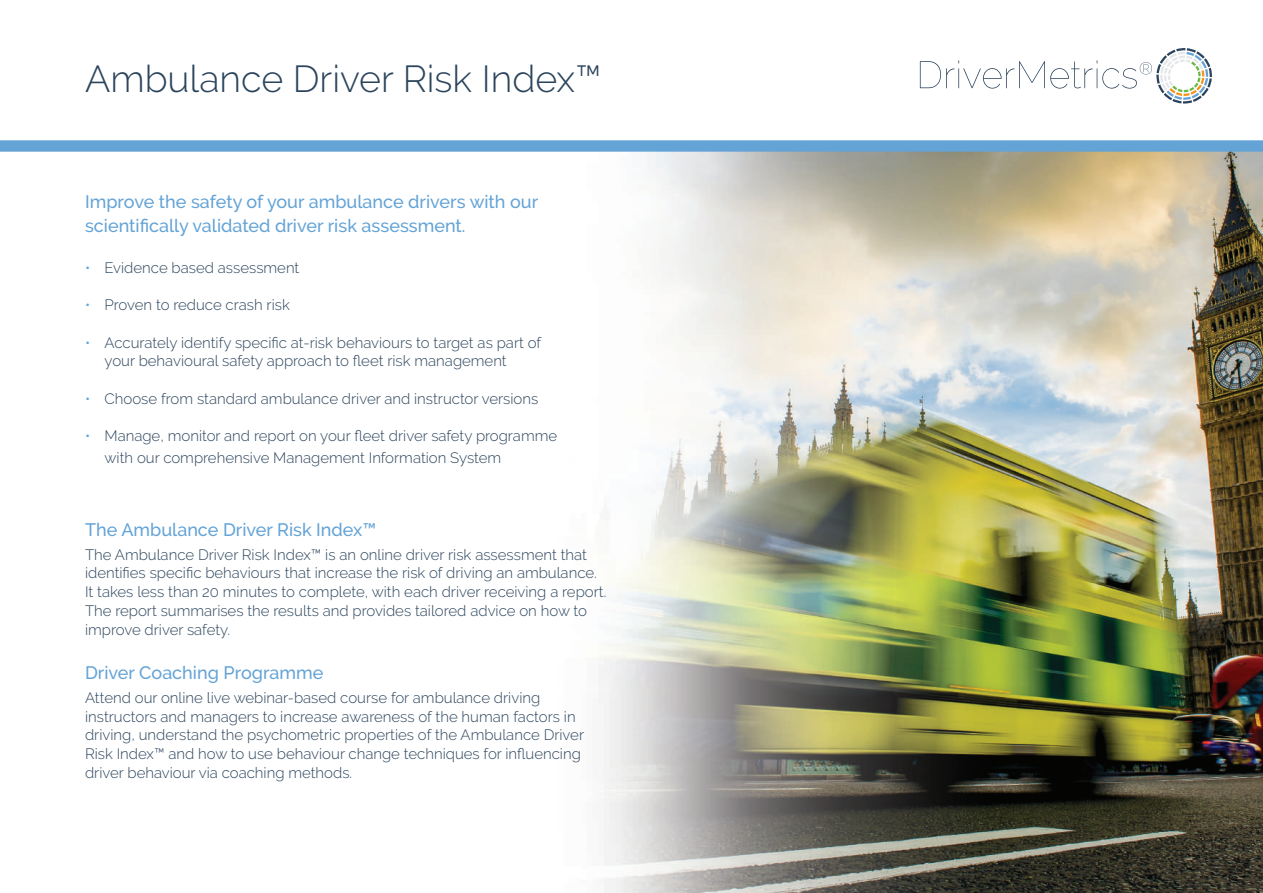
<style>
.page{position:relative;width:1263px;height:893px;background:#fff}
.page>*{position:absolute;margin:0;border:0;box-sizing:border-box;transform-origin:0 0}
.t1{font:300 37.5px "Raleway";color:#2b445c}
.t2{font:500 18px/24px "Raleway";color:#63a3d6}
.t3{font:300 15px/18.8px "Raleway";color:#2b445c}
.s1{color:#63a3d6}
</style>
<div class="page">
<img style="left:598px;top:152px;width:665px;height:741px">
<svg style="left:0;top:140px;width:1263px;height:12px;background:#6aa6d6"></svg>
<svg style="left:920px;top:48px;width:292px;height:56px"></svg>
<h1 class="t1" style="left:85px;top:57px;width:518px">Ambulance Driver Risk Index™</h1>
<p class="t2" style="left:85px;top:190px;width:455px">Improve the safety of your ambulance drivers with our scientifically validated driver risk assessment.</p>
<p class="t3" style="left:85px;top:258px;width:216px"><span class="s1">•</span> Evidence based assessment</p>
<p class="t3" style="left:85px;top:295px;width:206px"><span class="s1">•</span> Proven to reduce crash risk</p>
<p class="t3" style="left:105px;top:333px;width:438px;text-indent:-20px"><span class="s1">•</span> Accurately identify specific at-risk behaviours to target as part of your behavioural safety approach to fleet risk management</p>
<p class="t3" style="left:85px;top:389px;width:455px"><span class="s1">•</span> ●Choose from standard ambulance driver and instructor versions</p>
<p class="t3" style="left:105px;top:425px;width:454px;line-height:21.6px;text-indent:-20px"><span class="s1">•</span> Manage, monitor and report on your fleet driver safety programme with our comprehensive Management Information System</p>
<p class="t2" style="left:85px;top:517px;width:293px">The Ambulance Driver Risk Index™</p>
<p class="t3" style="left:85px;top:545px;width:523px">The Ambulance Driver Risk Index™ is an online driver risk assessment that identifies specific behaviours that increase the risk of driving an ambulance.<br>It takes less than 20 minutes to complete, with each driver receiving a report.<br>The report summarises the results and provides tailored advice on how to improve driver safety.</p>
<p class="t2" style="left:85px;top:660px;width:240px">Driver Coaching Programme</p>
<p class="t3" style="left:85px;top:688px;width:501px">Attend our online live webinar-based course for ambulance driving instructors and managers to increase awareness of the human factors in driving, understand the psychometric properties of the Ambulance Driver Risk Index™ and how to use behaviour change techniques for influencing driver behaviour via coaching methods.</p>
</div>
